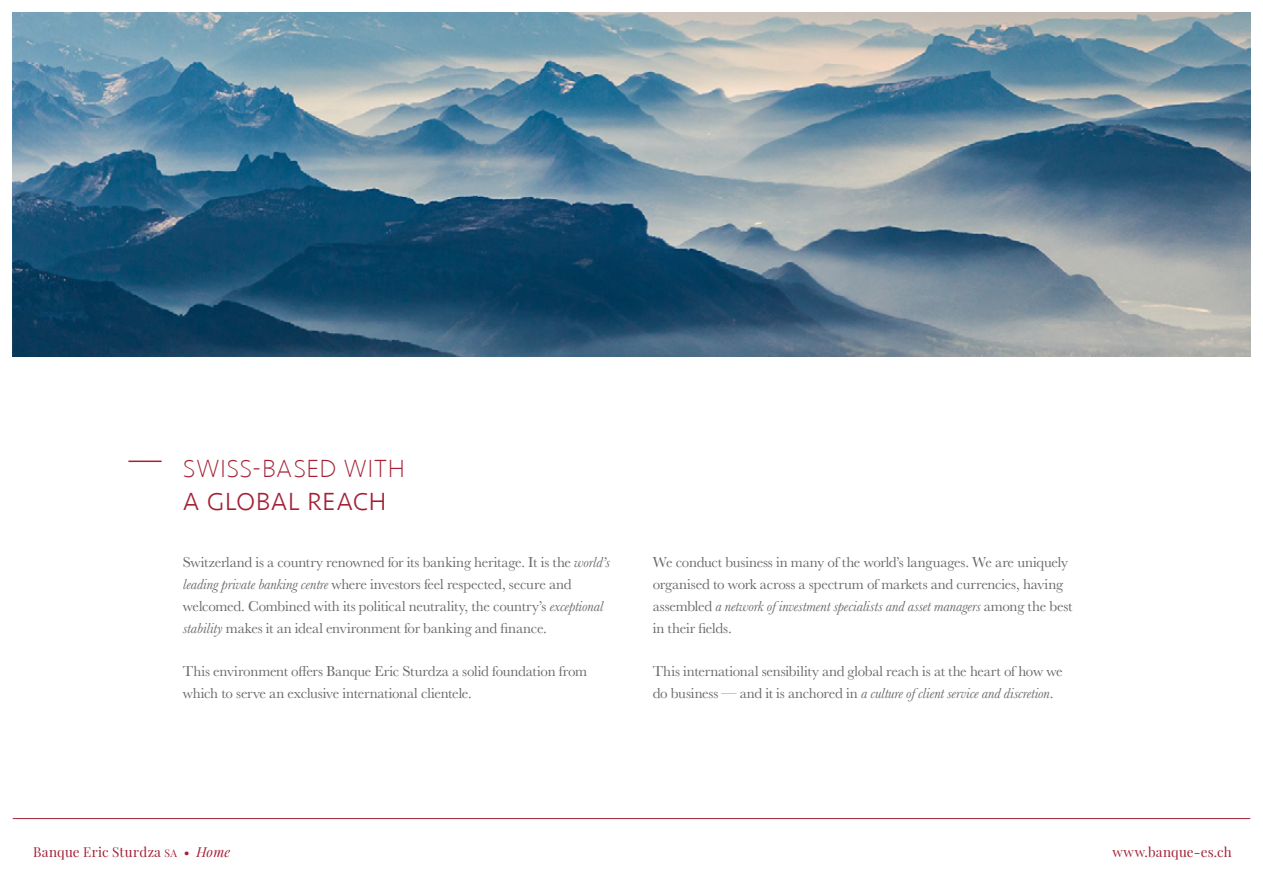
<style>
.page{position:relative;width:1263px;height:893px;background:#fff}
.page>*{position:absolute;margin:0;border:0;box-sizing:border-box;transform-origin:0 0}
.t1{font:200 25.5px/33px "Seravek";letter-spacing:.025em;color:#a42135}
.Texte{font:15px/21.8px "Baskerville";letter-spacing:-.015em;color:#666766}
.t2{font:13.5px "Playfair Display";letter-spacing:.015em;color:#a42135}
.s1{font-weight:300}
.s2{font-style:italic}
.s3{font-size:10.5px}
</style>
<div class="page">
<img style="left:13px;top:13px;width:1237px;height:343px">
<hr style="left:128px;top:461px;width:34px;height:1px;background:#a42135">
<hr style="left:13px;top:818px;width:1237px;height:1px;background:#a42135">
<p class="t1" style="left:183px;top:453px;width:224px">SWISS-BASED WITH<br><span class="s1">A GLOBAL REACH</span></p>
<p class="Texte" style="left:183px;top:552px;width:429px">Switzerland is a country renowned for its banking heritage. It is the <span class="s2">world’s leading private banking centre</span> where investors feel respected, secure and welcomed. Combined with its political neutrality, the country’s <span class="s2">exceptional stability</span> makes it an ideal environment for banking and finance.</p>
<p class="Texte" style="left:183px;top:661px;width:406px">This environment offers Banque Eric Sturdza a solid foundation from which to serve an exclusive international clientele.</p>
<p class="Texte" style="left:653px;top:552px;width:421px">We conduct business in many of the world’s languages. We are uniquely organised to work across a spectrum of markets and currencies, having assembled <span class="s2">a network of investment specialists and asset managers</span> among the best in their fields.</p>
<p class="Texte" style="left:653px;top:661px;width:411px">This international sensibility and global reach is at the heart of how we do business — and it is anchored in <span class="s2">a culture of client service and discretion</span>.</p>
<p class="t2" style="left:33px;top:844px;width:199px">Banque Eric Sturdza <span class="s3">SA</span> • <span class="s2">Home</span></p>
<p class="t2" style="left:1112px;top:844px;width:121px">www.banque-es.ch</p>
</div>
